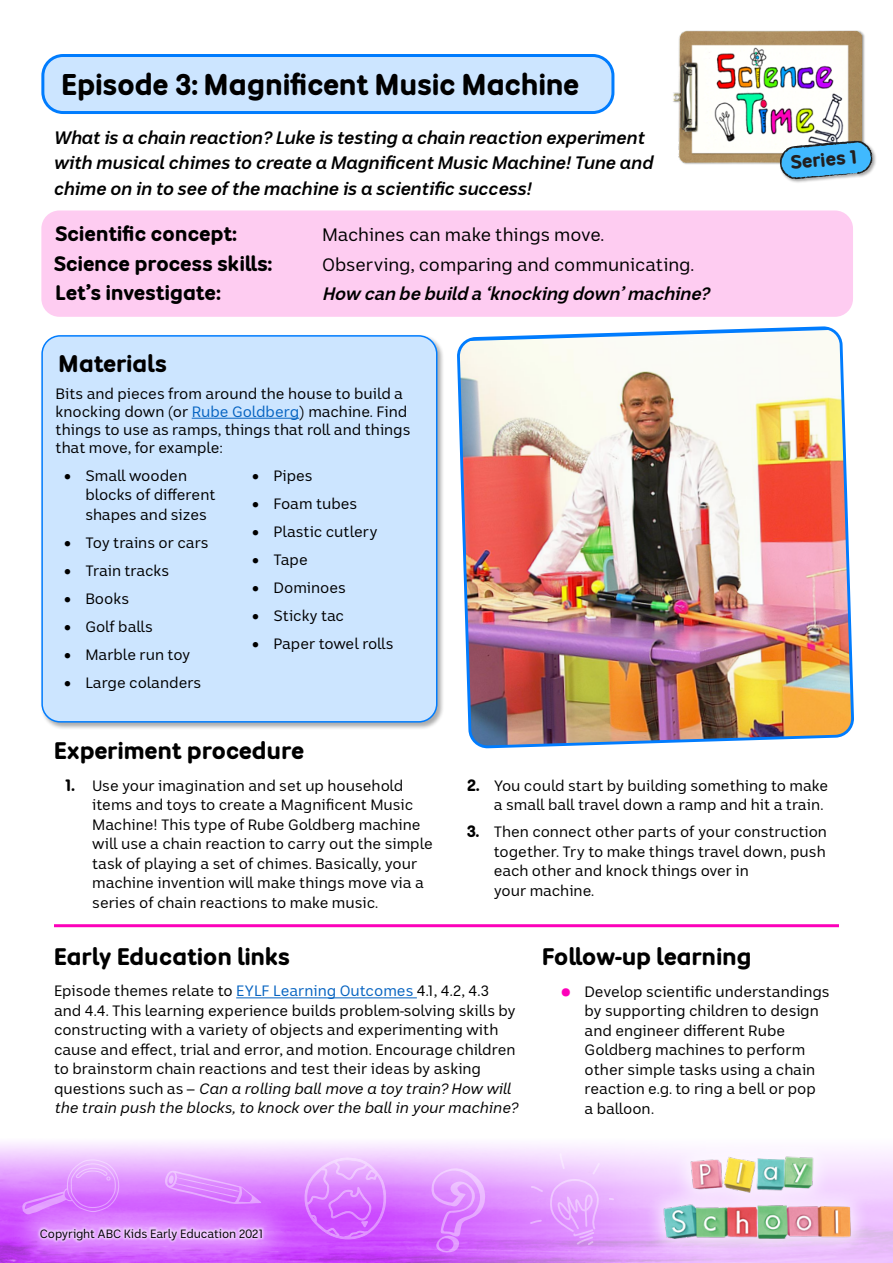
<style>
.page{position:relative;width:893px;height:1263px;background:#fff}
.page>*{position:absolute;margin:0;border:0;box-sizing:border-box;transform-origin:0 0}
.t1{font:700 30px "ABC Sans Nova Rounded";letter-spacing:-.005em;color:#000}
.Paragraph_text{font:700 24px "ABC Sans Nova Rounded";color:#000}
.Paragraph_text-2{font:700 24px "ABC Sans Nova Rounded";letter-spacing:-.02em;color:#000}
.t2{font:700 21px "ABC Sans Nova Rounded";color:#000}
.t3{font:700 19.35px "ABC Sans Rounded";color:#221f1f}
.Large_Italic_Text{font:italic 700 18px/25.5px "ABC Sans Nova";color:#000}
.Pagraph_Text_Large{font:18px "ABC Sans Nova";color:#000}
.Pagraph_Text_Large-2{font:italic 700 18px "ABC Sans Nova";color:#000}
.Paragraph_text-3{font:15px/19.5px "ABC Sans Nova";color:#000}
.Paragraph_text-4{font:15px "ABC Sans Nova";letter-spacing:-.02em;color:#000}
.Pagraph_Text_Large-3{font:12px "ABC Sans Nova";letter-spacing:-.005em;color:#000}
.s1{color:#0563c1}
.s2{font-family:"ABC Sans Nova Rounded";font-weight:700;font-size:16.5px}
.s3{font-style:italic}
.s4{font-size:39px;color:#fd00ba}
</style>
<div class="page">
<div style="left:43px;top:56px;width:570px;height:57px;background:#cce5ff;border-radius:20px"></div>
<div style="left:41px;top:54px;width:573px;height:60px;border:3px solid #007cfe;border-radius:20px"></div>
<div style="left:41px;top:210px;width:812px;height:107px;background:#feccf1;border-radius:18px"></div>
<div style="left:41px;top:334px;width:404px;height:395px;background:#000;opacity:.33"></div>
<div style="left:42px;top:336px;width:395px;height:386px;background:#cce5ff;border-radius:18px"></div>
<hr style="left:192px;top:418px;width:107px;height:1px;background:#0563c1">
<div style="left:41px;top:335px;width:396px;height:388px;border:2px solid #007cfe;border-radius:18px"></div>
<img style="left:457px;top:328px;width:397px;height:419px">
<hr style="left:54px;top:924px;width:785px;height:3px;background:#fd00ba">
<div style="left:0;top:1137px;width:893px;height:72px;background:linear-gradient(to bottom,#fefeff,#ce51ff)"></div>
<svg style="left:377px;top:1137px;width:516px;height:126px"></svg>
<svg style="left:302px;top:1154px;width:86px;height:87px"></svg>
<svg style="left:531px;top:1186px;width:12px;height:6px"></svg>
<svg style="left:530px;top:1220px;width:12px;height:4px"></svg>
<svg style="left:549px;top:1153px;width:52px;height:92px"></svg>
<svg style="left:431px;top:1165px;width:55px;height:88px"></svg>
<svg style="left:22px;top:1159px;width:97px;height:34px"></svg>
<svg style="left:165px;top:1171px;width:96px;height:22px"></svg>
<div style="left:644px;top:1138px;width:226px;height:120px;background:#fff;opacity:.66"></div>
<img style="left:659px;top:1155px;width:198px;height:91px">
<div style="left:5px;top:1193px;width:293px;height:70px;background:#fff;opacity:.5"></div>
<div style="left:38px;top:1226px;width:227px;height:18px;background:#fff;opacity:.5"></div>
<img style="left:673px;top:30px;width:192px;height:134px">
<div style="left:779px;top:140px;width:97px;height:44px;background:#000;opacity:.33"></div>
<svg style="left:780px;top:141px;width:93px;height:39px"></svg>
<hr style="left:236px;top:997px;width:181px;height:1px;background:#0563c1">
<h1 class="t1" style="left:62px;top:66px;width:520px">Episode 3: Magnificent Music Machine</h1>
<p class="Large_Italic_Text" style="left:54px;top:124px;width:601px">What is a chain reaction? Luke is testing a chain reaction experiment with musical chimes to create a Magnificent Music Machine! Tune and chime on in to see of the machine is a scientific success!</p>
<h2 class="t2" style="left:56px;top:221px;width:183px">Scientific concept:</h2>
<p class="Pagraph_Text_Large" style="left:322px;top:224px;width:284px">Machines can make things move.</p>
<h2 class="t2" style="left:54px;top:250px;width:220px">Science process skills:</h2>
<p class="Pagraph_Text_Large" style="left:322px;top:253px;width:373px">Observing, comparing and communicating.</p>
<h2 class="t2" style="left:56px;top:280px;width:167px">Let’s investigate:</h2>
<p class="Pagraph_Text_Large-2" style="left:322px;top:282px;width:394px">How can be build a ‘knocking down’machine?</p>
<h2 class="Paragraph_text" style="left:59px;top:349px;width:110px">Materials</h2>
<p class="Paragraph_text-3" style="left:56px;top:384px;width:356px;line-height:18px">Bits and pieces from around the house to build a knocking down (or <span class="s1">Rube Goldberg</span>) machine. Find things to use as ramps, things that roll and things that move, for example:</p>
<p class="Paragraph_text-3" style="left:85px;top:466px;width:132px;text-indent:-21px">• Small wooden blocks of different shapes and sizes</p>
<p class="Paragraph_text-3" style="left:64px;top:533px;width:146px">• Toy trains or cars</p>
<p class="Paragraph_text-3" style="left:64px;top:561px;width:107px">• Train tracks</p>
<p class="Paragraph_text-3" style="left:64px;top:589px;width:66px">• Books</p>
<p class="Paragraph_text-3" style="left:64px;top:617px;width:90px">• Golf balls</p>
<p class="Paragraph_text-3" style="left:64px;top:645px;width:128px">• Marble run toy</p>
<p class="Paragraph_text-3" style="left:64px;top:673px;width:139px">• Large colanders</p>
<p class="Paragraph_text-3" style="left:252px;top:466px;width:62px">• Pipes</p>
<p class="Paragraph_text-3" style="left:252px;top:494px;width:107px">• Foam tubes</p>
<p class="Paragraph_text-3" style="left:252px;top:522px;width:127px">• Plastic cutlery</p>
<p class="Paragraph_text-3" style="left:252px;top:550px;width:57px">• Tape</p>
<p class="Paragraph_text-3" style="left:252px;top:578px;width:95px">• Dominoes</p>
<p class="Paragraph_text-3" style="left:252px;top:606px;width:93px">• Sticky tac</p>
<p class="Paragraph_text-4" style="left:252px;top:634px;width:143px">• Paper towel rolls</p>
<p class="t3" style="left:790px;top:150px;width:68px;rotate:-5deg">Series 1</p>
<h2 class="Paragraph_text-2" style="left:54px;top:736px;width:252px">Experiment procedure</h2>
<p class="Paragraph_text-3" style="left:92px;top:775px;width:342px;text-indent:-27px"><span class="s2">1.</span> Use your imagination and set up household items and toys to create a Magnificent Music Machine! This type of Rube Goldberg machine will use a chain reaction to carry out the simple task of playing a set of chimes. Basically, your machine invention will make things move via a series of chain reactions to make music.</p>
<p class="Paragraph_text-3" style="left:494px;top:775px;width:336px;text-indent:-27px"><span class="s2">2.</span> You could start by building something to make a small ball travel down a ramp and hit a train.</p>
<p class="Paragraph_text-3" style="left:494px;top:822px;width:335px;text-indent:-27px"><span class="s2">3.</span> Then connect other parts of your construction together. Try to make things travel down, push each other and knock things over in<br>your machine.</p>
<h2 class="Paragraph_text" style="left:54px;top:941px;width:238px">Early Education links</h2>
<p class="Paragraph_text-3" style="left:54px;top:981px;width:465px">Episode themes relate to <span class="s1">EYLF Learning Outcomes</span> 4.1, 4.2, 4.3 and 4.4. This learning experience builds problem-solving skills by constructing with a variety of objects and experimenting with cause and effect, trial and error, and motion. Encourage children to brainstorm chain reactions and test their ideas by asking questions such as – <span class="s3">Can a rolling ball move a toy train? How will the train push the blocks, to knock over the ball in your machine?</span></p>
<p class="Paragraph_text" style="left:542px;top:942px;width:211px">Follow-up learning</p>
<p class="Paragraph_text-3" style="left:585px;top:982px;width:247px;text-indent:-27px"><span class="s4">•</span> Develop scientific understandings by supporting children to design and engineer different Rube<br>Goldberg machines to perform other simple tasks using a chain reaction e.g. to ring a bell or pop<br>a balloon.</p>
<p class="Pagraph_Text_Large-3" style="left:40px;top:1227px;width:226px">Copyright ABC Kids Early Education 2021</p>
</div>
